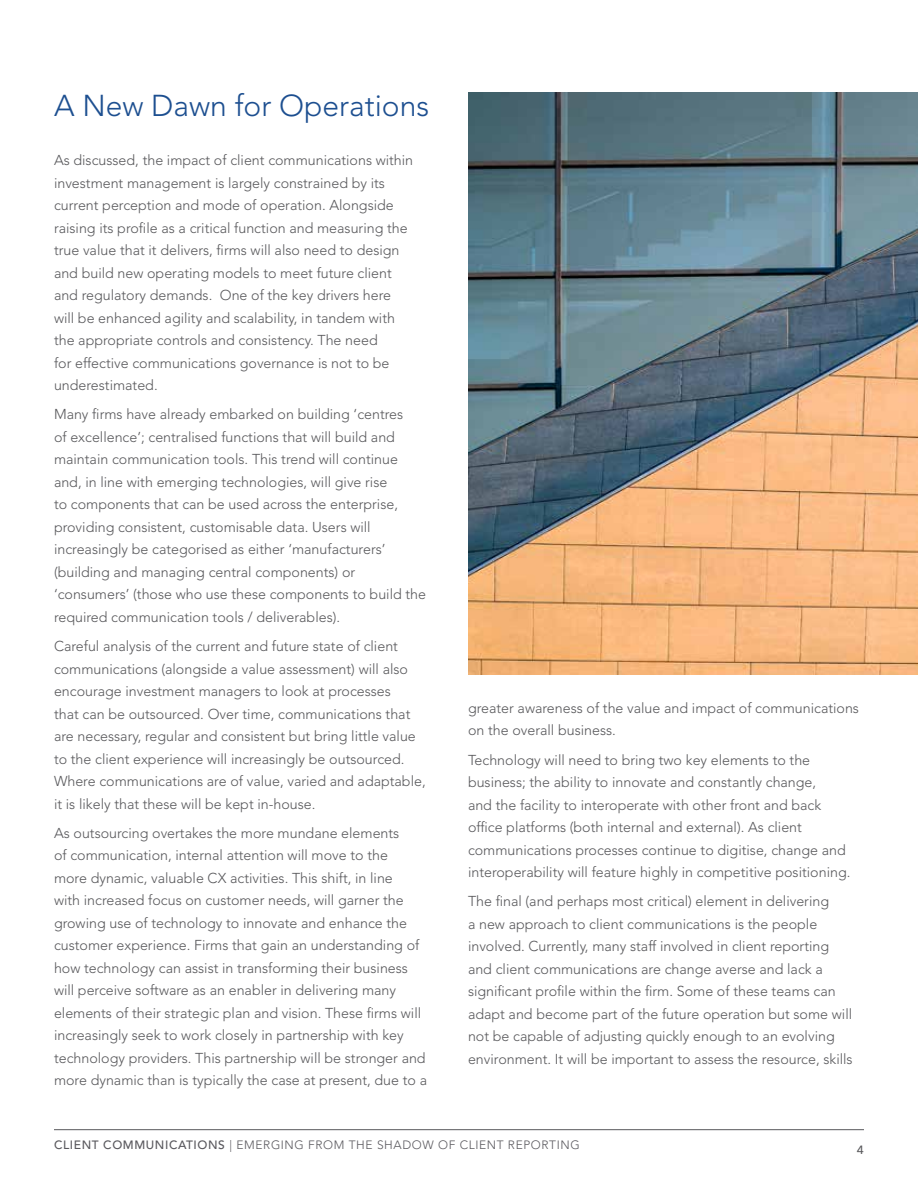
<style>
.page{position:relative;width:918px;height:1188px;background:#fff}
.page>*{position:absolute;margin:0;border:0;box-sizing:border-box;transform-origin:0 0}
.t1{font:300 30px "Avenir LT Std";color:#1d4f90}
.t2{font:300 14.25px/22.5px "Avenir LT Std";color:#58585b}
.t3{font:300 12px "Avenir LT Std";letter-spacing:.05em;color:#59585d}
.t4{font:500 12px "Avenir Next";color:#58585b}
.s1{font-family:"Avenir LT Pro";font-weight:500}
</style>
<div class="page">
<img style="left:468px;top:93px;width:450px;height:582px">
<hr style="left:54px;top:1129px;width:810px;height:1px;background:#58585b">
<h1 class="t1" style="left:54px;top:88px;width:377px">A New Dawn for Operations</h1>
<p class="t2" style="left:54px;top:149px;width:361px">As discussed, the impact of client communications within investment management is largely constrained by its current perception and mode of operation. Alongside raising its profile as a critical function and measuring the true value that it delivers, firms will also need to design and build new operating models to meet future client and regulatory demands. One of the key drivers here will be enhanced agility and scalability, in tandem with the appropriate controls and consistency. The need<br>for effective communications governance is not to be underestimated.</p>
<p class="t2" style="left:54px;top:403px;width:374px">Many firms have already embarked on building ‘centres<br>of excellence’; centralised functions that will build and maintain communication tools. This trend will continue and, in line with emerging technologies, will give rise<br>to components that can be used across the enterprise, providing consistent, customisable data. Users will increasingly be categorised as either ‘manufacturers’ (building and managing central components) or ‘consumers’ (those who use these components to build the required communication tools / deliverables).</p>
<p class="t2" style="left:54px;top:635px;width:373px">Careful analysis of the current and future state of client communications (alongside a value assessment) will also encourage investment managers to look at processes<br>that can be outsourced. Over time, communications that are necessary, regular and consistent but bring little value to the client experience will increasingly be outsourced.<br>Where communications are of value, varied and adaptable, it is likely that these will be kept in-house.</p>
<p class="t2" style="left:54px;top:822px;width:375px">As outsourcing overtakes the more mundane elements<br>of communication, internal attention will move to the<br>more dynamic, valuable CX activities. This shift, in line<br>with increased focus on customer needs, will garner the growing use of technology to innovate and enhance the customer experience. Firms that gain an understanding of how technology can assist in transforming their business will perceive software as an enabler in delivering many elements of their strategic plan and vision. These firms will increasingly seek to work closely in partnership with key technology providers. This partnership will be stronger and more dynamic than is typically the case at present, due to a</p>
<p class="t2" style="left:468px;top:697px;width:393px">greater awareness of the value and impact of communications on the overall business.</p>
<p class="t2" style="left:468px;top:748px;width:384px">Technology will need to bring two key elements to the business; the ability to innovate and constantly change,<br>and the facility to interoperate with other front and back office platforms (both internal and external). As client communications processes continue to digitise, change and interoperability will feature highly in competitive positioning.</p>
<p class="t2" style="left:468px;top:890px;width:386px">The final (and perhaps most critical) element in delivering<br>a new approach to client communications is the people involved. Currently, many staff involved in client reporting and client communications are change averse and lack a significant profile within the firm. Some of these teams can adapt and become part of the future operation but some will not be capable of adjusting quickly enough to an evolving environment. It will be important to assess the resource, skills</p>
<p class="t3" style="left:54px;top:1138px;width:527px"><span class="s1">CLIENT COMMUNICATIONS</span> | EMERGING FROM THE SHADOW OF CLIENT REPORTING</p>
<p class="t4" style="left:857px;top:1139px;width:9px">4</p>
</div>
